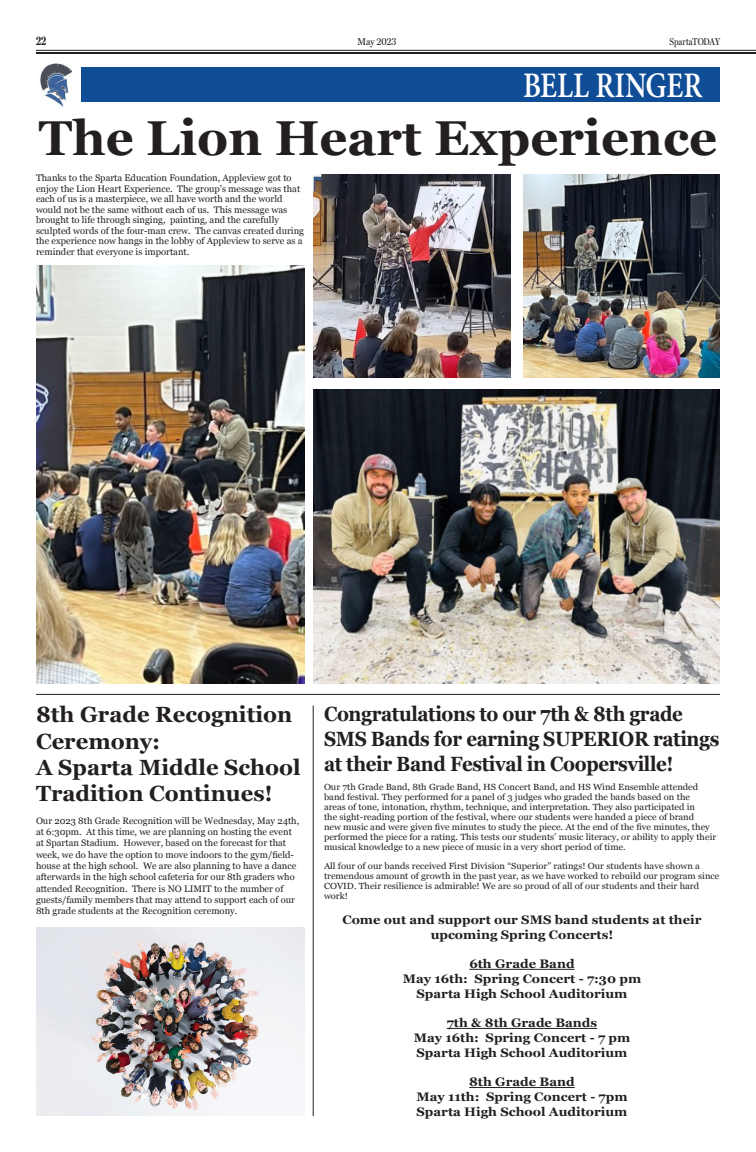
<style>
.page{position:relative;width:756px;height:1152px;background:#fff}
.page>*{position:absolute;margin:0;border:0;box-sizing:border-box;transform-origin:0 0}
.Body_Copy{font:700 49px "Georgia";color:#231f20}
.t1{font:600 36px "Minion Pro";color:#fff;scale:.81 1}
.Body_Copy-2{font:700 22px/26.4px "Georgia";color:#231f20}
.Body_Copy-3{font:700 20.6px/24.7px "Georgia";letter-spacing:-.02em;color:#231f20;scale:.91 1}
.Body_Copy-4{font:700 12.3px/14.8px "Georgia";color:#231f20;text-align:center;scale:1.06 1}
.t2{font:700 12px "Miller Headline";color:#231f20;scale:.89 1}
.t3{font:10px "Miller Headline";color:#231f20;scale:.89 1}
.t4{font:10px "Miller Headline";color:#231f20}
.Body_Copy-5{font:9.4px/11.3px "Georgia";color:#231f20}
.Body_Copy-6{font:8.9px/9.9px "Georgia";color:#231f20;scale:1.06 1}
</style>
<div class="page">
<hr style="left:36px;top:50px;width:720px;height:1px;background:#231f20">
<hr style="left:36px;top:52px;width:720px;height:2px;background:#231f20">
<div style="left:81px;top:68px;width:639px;height:34px;background:#0f4d96"></div>
<img style="left:40px;top:63px;width:33px;height:44px">
<img style="left:314px;top:389px;width:406px;height:294px">
<img style="left:314px;top:174px;width:196px;height:204px">
<img style="left:523px;top:174px;width:197px;height:204px">
<img style="left:36px;top:265px;width:268px;height:418px">
<hr style="left:36px;top:694px;width:684px;height:1px;background:#231f20">
<hr style="left:469px;top:969px;width:106px;height:1px;background:#231f20">
<hr style="left:447px;top:1028px;width:150px;height:1px;background:#231f20">
<hr style="left:469px;top:1087px;width:106px;height:1px;background:#231f20">
<hr style="left:313px;top:706px;width:1px;height:410px;background:#231f20">
<img style="left:36px;top:927px;width:268px;height:189px">
<p class="t2" style="left:36px;top:34px;width:13px">22</p>
<p class="t4" style="left:358px;top:36px;width:40px">May 2023</p>
<p class="t3" style="left:669px;top:36px;width:58px">SpartaTODAY</p>
<p class="t1" style="left:523px;top:60px;width:223px">BELL RINGER</p>
<p class="Body_Copy" style="left:39px;top:101px;width:680px">The Lion Heart Experience</p>
<p class="Body_Copy-5" style="left:36px;top:172px;width:270px;line-height:10.5px">Thanks to the Sparta Education Foundation, Appleview got to enjoy the Lion Heart Experience. The group’s message was that each of us is a masterpiece, we all have worth and the world would not be the same without each of us. This message was brought to life through singing, painting, and the carefully sculpted words of the four-man crew. The canvas created during the experience now hangs in the lobby of Appleview to serve as a reminder that everyone is important.</p>
<p class="Body_Copy-2" style="left:36px;top:700px;width:266px">8th Grade Recognition<br>Ceremony:<br>A Sparta Middle School<br>Tradition Continues!</p>
<p class="Body_Copy-5" style="left:36px;top:815px;width:265px">Our 2023 8th Grade Recognition will be Wednesday, May 24th, at 6:30pm. At this time, we are planning on hosting the event at Spartan Stadium. However, based on the forecast for that week, we do have the option to move indoors to the gym/field&shy;house at the high school. We are also planning to have a dance afterwards in the high school cafeteria for our 8th graders who attended Recognition. There is NO LIMIT to the number of guests/family members that may attend to support each of our 8th grade students at the Recognition ceremony.</p>
<p class="Body_Copy-3" style="left:324px;top:701px;width:436px">Congratulations to our 7th &amp; 8th grade<br>SMS Bands for earning SUPERIOR ratings at their Band Festival in Coopersville!</p>
<p class="Body_Copy-6" style="left:324px;top:781px;width:372px">Our 7th Grade Band, 8th Grade Band, HS Concert Band, and HS Wind Ensemble attended band festival. They performed for a panel of 3 judges who graded the bands based on the<br>areas of tone, intonation, rhythm, technique, and interpretation. They also participated in<br>the sight-reading portion of the festival, where our students were handed a piece of brand<br>new music and were given five minutes to study the piece. At the end of the five minutes, they performed the piece for a rating. This tests our students’ music literacy, or ability to apply their musical knowledge to a new piece of music in a very short period of time.</p>
<p class="Body_Copy-6" style="left:324px;top:861px;width:374px">All four of our bands received First Division “Superior” ratings! Our students have shown a tremendous amount of growth in the past year, as we have worked to rebuild our program since COVID. Their resilience is admirable! We are so proud of all of our students and their hard work!</p>
<p class="Body_Copy-4" style="left:342px;top:912px;width:340px">Come out and support our SMS band students at their upcoming Spring Concerts!</p>
<p class="Body_Copy-4" style="left:469px;top:956px;width:101px">6th Grade Band</p>
<p class="Body_Copy-4" style="left:403px;top:971px;width:227px">May 16th: Spring Concert - 7:30 pm<br>Sparta High School Auditorium</p>
<p class="Body_Copy-4" style="left:447px;top:1015px;width:143px">7th &amp; 8th Grade Bands</p>
<p class="Body_Copy-4" style="left:414px;top:1030px;width:206px;text-align:left">May 16th: Spring Concert - 7 pm<br>Sparta High School Auditorium</p>
<p class="Body_Copy-4" style="left:469px;top:1074px;width:101px">8th Grade Band</p>
<p class="Body_Copy-4" style="left:416px;top:1089px;width:201px;text-align:left">May 11th: Spring Concert - 7pm<br>Sparta High School Auditorium</p>
</div>
